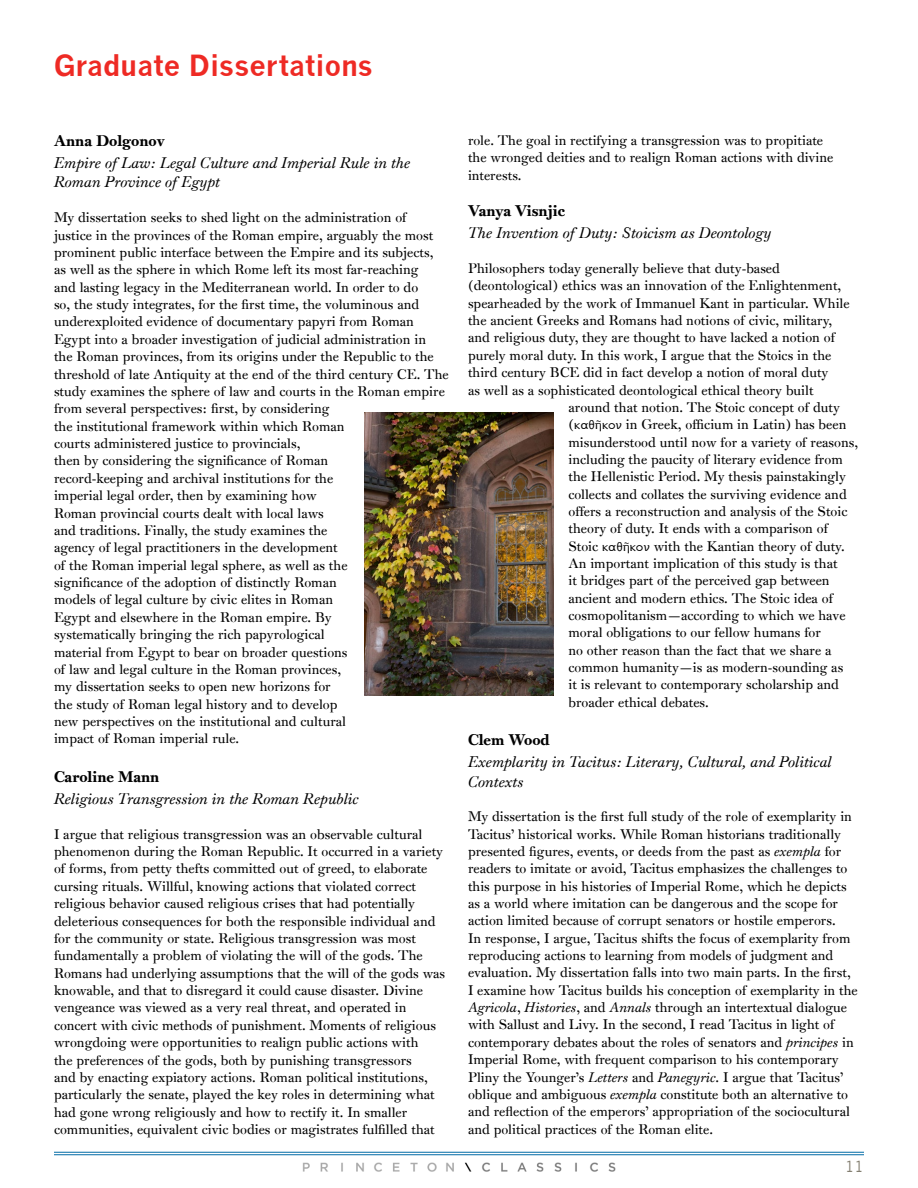
<style>
.page{position:relative;width:918px;height:1188px;background:#fff}
.page>*{position:absolute;margin:0;border:0;box-sizing:border-box;transform-origin:0 0}
.t1{font:700 28.5px "News Gothic";color:#ee2a24}
.t2{font:italic 15px/19.2px "Princeton Monti";color:#000}
.t3{font:15px "Princeton Monti BD";color:#000}
.t4{font:15px "News Gothic";color:#837e70}
.t5{font:13.5px/17.4px "Princeton Monti";color:#000}
.s1{font-family:"New Athena Unicode"}
.s2{font-style:italic}
</style>
<div class="page">
<hr style="left:54px;top:1154px;width:810px;height:1px;background:#006ba6">
<hr style="left:54px;top:1152px;width:810px;height:1px;background:#006ba6">
<img style="left:302px;top:1162px;width:314px;height:10px">
<img style="left:364px;top:412px;width:190px;height:284px">
<h1 class="t1" style="left:54px;top:48px;width:321px">Graduate Dissertations</h1>
<p class="t3" style="left:54px;top:132px;width:112px">Anna Dolgonov</p>
<p class="t2" style="left:54px;top:153px;width:358px">Empire of Law: Legal Culture and Imperial Rule in the<br>Roman Province of Egypt</p>
<p class="t5" style="left:54px;top:209px;width:396px">My dissertation seeks to shed light on the administration of<br>justice in the provinces of the Roman empire, arguably the most prominent public interface between the Empire and its subjects, as well as the sphere in which Rome left its most far-reaching<br>and lasting legacy in the Mediterranean world. In order to do<br>so, the study integrates, for the first time, the voluminous and underexploited evidence of documentary papyri from Roman Egypt into a broader investigation of judicial administration in<br>the Roman provinces, from its origins under the Republic to the threshold of late Antiquity at the end of the third century CE. The study examines the sphere of law and courts in the Roman empire from several perspectives: first, by considering<br>the institutional framework within which Roman<br>courts administered justice to provincials,<br>then by considering the significance of Roman<br>record-keeping and archival institutions for the<br>imperial legal order, then by examining how<br>Roman provincial courts dealt with local laws<br>and traditions. Finally, the study examines the<br>agency of legal practitioners in the development<br>of the Roman imperial legal sphere, as well as the<br>significance of the adoption of distinctly Roman<br>models of legal culture by civic elites in Roman<br>Egypt and elsewhere in the Roman empire. By<br>systematically bringing the rich papyrological<br>material from Egypt to bear on broader questions<br>of law and legal culture in the Roman provinces,<br>my dissertation seeks to open new horizons for<br>the study of Roman legal history and to develop<br>new perspectives on the institutional and cultural<br>impact of Roman imperial rule.</p>
<p class="t3" style="left:54px;top:767px;width:107px">Caroline Mann</p>
<p class="t2" style="left:54px;top:789px;width:306px">Religious Transgression in the Roman Republic</p>
<p class="t5" style="left:54px;top:825px;width:393px">I argue that religious transgression was an observable cultural phenomenon during the Roman Republic. It occurred in a variety of forms, from petty thefts committed out of greed, to elaborate cursing rituals. Willful, knowing actions that violated correct religious behavior caused religious crises that had potentially deleterious consequences for both the responsible individual and for the community or state. Religious transgression was most fundamentally a problem of violating the will of the gods. The Romans had underlying assumptions that the will of the gods was knowable, and that to disregard it could cause disaster. Divine vengeance was viewed as a very real threat, and operated in concert with civic methods of punishment. Moments of religious wrongdoing were opportunities to realign public actions with<br>the preferences of the gods, both by punishing transgressors<br>and by enacting expiatory actions. Roman political institutions, particularly the senate, played the key roles in determining what had gone wrong religiously and how to rectify it. In smaller communities, equivalent civic bodies or magistrates fulfilled that</p>
<p class="t5" style="left:468px;top:132px;width:367px">role. The goal in rectifying a transgression was to propitiate the wronged deities and to realign Roman actions with divine interests.</p>
<p class="t3" style="left:468px;top:202px;width:98px">Vanya Visnjic</p>
<p class="t2" style="left:468px;top:223px;width:305px">The Invention of Duty: Stoicism as Deontology</p>
<p class="t5" style="left:468px;top:260px;width:313px">Philosophers today generally believe that duty-based</p>
<p class="t5" style="left:468px;top:277px;width:375px">(deontological) ethics was an innovation of the Enlightenment,</p>
<p class="t5" style="left:468px;top:294px;width:383px">spearheaded by the work of Immanuel Kant in particular. While</p>
<p class="t5" style="left:468px;top:312px;width:366px">the ancient Greeks and Romans had notions of civic, military,</p>
<p class="t5" style="left:468px;top:329px;width:369px">and religious duty, they are thought to have lacked a notion of</p>
<p class="t5" style="left:468px;top:346px;width:365px">purely moral duty. In this work, I argue that the Stoics in the</p>
<p class="t5" style="left:468px;top:364px;width:362px">third century BCE did in fact develop a notion of moral duty</p>
<p class="t5" style="left:468px;top:381px;width:347px">as well as a sophisticated deontological ethical theory built</p>
<p class="t5" style="left:568px;top:398px;width:273px">around that notion. The Stoic concept of duty</p>
<p class="t5" style="left:568px;top:416px;width:279px">(<span class="s1">καθῆκον</span> in Greek, officium in Latin) has been</p>
<p class="t5" style="left:568px;top:433px;width:291px">misunderstood until now for a variety of reasons,</p>
<p class="t5" style="left:568px;top:450px;width:276px">including the paucity of literary evidence from</p>
<p class="t5" style="left:568px;top:468px;width:279px">the Hellenistic Period. My thesis painstakingly</p>
<p class="t5" style="left:568px;top:485px;width:280px">collects and collates the surviving evidence and</p>
<p class="t5" style="left:568px;top:503px;width:280px">offers a reconstruction and analysis of the Stoic</p>
<p class="t5" style="left:568px;top:520px;width:261px">theory of duty. It ends with a comparison of</p>
<p class="t5" style="left:568px;top:537px;width:278px">Stoic <span class="s1">καθῆκον</span> with the Kantian theory of duty.</p>
<p class="t5" style="left:568px;top:555px;width:271px">An important implication of this study is that</p>
<p class="t5" style="left:568px;top:572px;width:263px">it bridges part of the perceived gap between</p>
<p class="t5" style="left:568px;top:589px;width:266px">ancient and modern ethics. The Stoic idea of</p>
<p class="t5" style="left:568px;top:607px;width:279px">cosmopolitanism—according to which we have</p>
<p class="t5" style="left:568px;top:624px;width:254px">moral obligations to our fellow humans for</p>
<p class="t5" style="left:568px;top:641px;width:265px">no other reason than the fact that we share a</p>
<p class="t5" style="left:568px;top:659px;width:276px">common humanity—is as modern-sounding as</p>
<p class="t5" style="left:568px;top:676px;width:272px">it is relevant to contemporary scholarship and</p>
<p class="t5" style="left:568px;top:693px;width:142px">broader ethical debates.</p>
<p class="t3" style="left:468px;top:731px;width:83px">Clem Wood</p>
<p class="t2" style="left:468px;top:753px;width:365px">Exemplarity in Tacitus: Literary, Cultural, and Political<br>Contexts</p>
<p class="t5" style="left:468px;top:808px;width:391px">My dissertation is the first full study of the role of exemplarity in Tacitus’ historical works. While Roman historians traditionally presented figures, events, or deeds from the past as <span class="s2">exempla</span> for readers to imitate or avoid, Tacitus emphasizes the challenges to this purpose in his histories of Imperial Rome, which he depicts as a world where imitation can be dangerous and the scope for action limited because of corrupt senators or hostile emperors.<br>In response, I argue, Tacitus shifts the focus of exemplarity from reproducing actions to learning from models of judgment and evaluation. My dissertation falls into two main parts. In the first, I examine how Tacitus builds his conception of exemplarity in the <span class="s2">Agricola</span>, <span class="s2">Histories</span>, and <span class="s2">Annals</span> through an intertextual dialogue with Sallust and Livy. In the second, I read Tacitus in light of contemporary debates about the roles of senators and <span class="s2">principes</span> in Imperial Rome, with frequent comparison to his contemporary Pliny the Younger’s <span class="s2">Letters</span> and <span class="s2">Panegyric</span>. I argue that Tacitus’ oblique and ambiguous <span class="s2">exempla</span> constitute both an alternative to and reflection of the emperors’ appropriation of the sociocultural and political practices of the Roman elite.</p>
<p class="t4" style="left:845px;top:1158px;width:20px">11</p>
</div>
